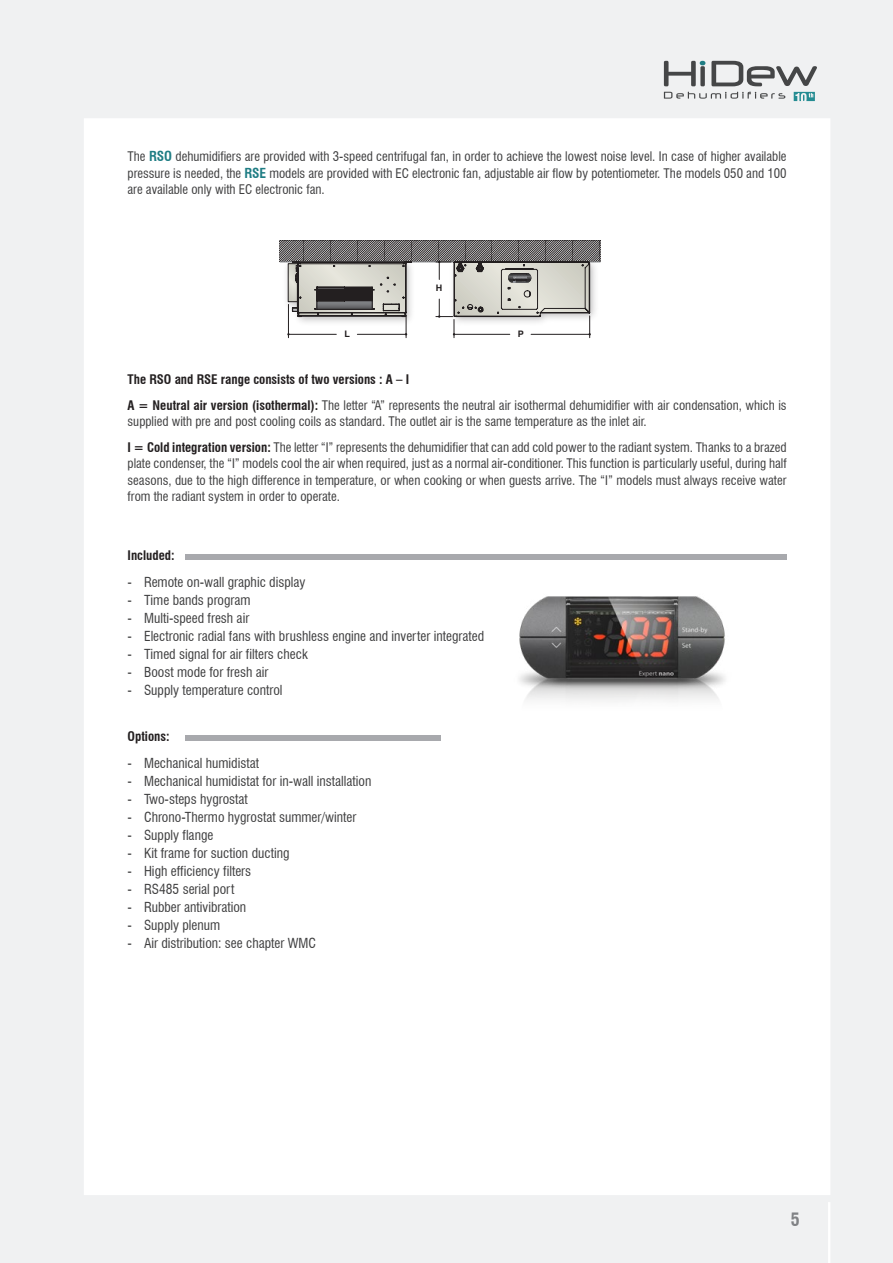
<style>
.page{position:relative;width:893px;height:1263px;background:#f0f1f2}
.page>*{position:absolute;margin:0;border:0;box-sizing:border-box;transform-origin:0 0}
.t1{font:700 condensed 18px "Swiss 721 BT";color:#808285}
.t2{font:condensed 13.5px "Swiss 721 BT";color:#3e3e3f}
.t3{font:condensed 12.9px/16.5px "Swiss 721 BT";color:#3e3e3f}
.t4{font:700 condensed 12.9px "Swiss 721 BT";color:#231f20}
.t5{font:700 9px "Helvetica";color:#231f20}
.s1{font-weight:700;font-size:13.5px;color:#1f7d84}
.s2{font-weight:700;color:#231f20}
</style>
<div class="page">
<div style="left:84px;top:118px;width:746px;height:1077px;background:#fff"></div>
<hr style="left:828px;top:1202px;width:2px;height:61px;background:#fff">
<svg style="left:664px;top:92px;width:121px;height:7px"></svg>
<svg style="left:664px;top:61px;width:41px;height:25px"></svg>
<svg style="left:711px;top:61px;width:106px;height:25px"></svg>
<svg style="left:794px;top:92px;width:21px;height:9px"></svg>
<img style="left:286px;top:270px;width:1px;height:30px">
<svg style="left:280px;top:240px;width:320px;height:22px;background:#706e6e"></svg>
<hr style="left:280px;top:262px;width:320px;height:1px;background:#808285">
<img style="left:290px;top:254px;width:128px;height:7px">
<img style="left:446px;top:254px;width:155px;height:63px">
<svg style="left:287px;top:261px;width:304px;height:77px"></svg>
<div style="left:185px;top:555px;width:602px;height:5px;background:#a8a9ad"></div>
<svg style="left:185px;top:736px;width:255px;height:5px"></svg>
<img style="left:519px;top:596px;width:206px;height:106px">
<p class="t3" style="left:128px;top:148px;width:661px;text-align:justify">The <span class="s1">RSO</span> dehumidifiers are provided with 3-speed centrifugal fan, in order to achieve the lowest noise level. In case of higher available pressure is needed, the <span class="s1">RSE</span> models are provided with EC electronic fan, adjustable air flow by potentiometer. The models 050 and 100 are available only with EC electronic fan.</p>
<p class="t5" style="left:436px;top:281px;width:8px">H</p>
<p class="t5" style="left:344px;top:326px;width:7px">L</p>
<p class="t5" style="left:518px;top:326px;width:7px">P</p>
<p class="t3" style="left:128px;top:367px;width:661px;line-height:25.5px"><span class="s2">The RSO and RSE range consists of two versions : A – I<br>A = Neutral air version (isothermal):</span> The letter “A” represents the neutral air isothermal dehumidifier with air condensation, which is</p>
<p class="t3" style="left:128px;top:409px;width:660px;line-height:25.5px">supplied with pre and post cooling coils as standard. The outlet air is the same temperature as the inlet air.<br><span class="s2">I = Cold integration version:</span> The letter “I” represents the dehumidifier that can add cold power to the radiant system. Thanks to a brazed</p>
<p class="t3" style="left:128px;top:455px;width:661px;text-align:justify">plate condenser, the “I” models cool the air when required, just as a normal air-conditioner. This function is particularly useful, during half seasons, due to the high difference in temperature, or when cooking or when guests arrive. The “I” models must always receive water from the radiant system in order to operate.</p>
<p class="t4" style="left:128px;top:548px;width:49px">Included:</p>
<p class="t2" style="left:128px;top:574px;width:179px">- Remote on-wall graphic display</p>
<p class="t2" style="left:128px;top:592px;width:125px">- Time bands program</p>
<p class="t2" style="left:128px;top:610px;width:123px">- Multi-speed fresh air</p>
<p class="t2" style="left:128px;top:628px;width:358px">- Electronic radial fans with brushless engine and inverter integrated</p>
<p class="t2" style="left:128px;top:646px;width:182px">- Timed signal for air filters check</p>
<p class="t2" style="left:128px;top:664px;width:142px">- Boost mode for fresh air</p>
<p class="t2" style="left:128px;top:682px;width:156px">- Supply temperature control</p>
<p class="t4" style="left:128px;top:729px;width:44px">Options:</p>
<p class="t2" style="left:128px;top:755px;width:133px">- Mechanical humidistat</p>
<p class="t2" style="left:128px;top:773px;width:245px">- Mechanical humidistat for in-wall installation</p>
<p class="t2" style="left:128px;top:791px;width:122px">- Two-steps hygrostat</p>
<p class="t2" style="left:128px;top:809px;width:230px">- Chrono-Thermo hygrostat summer/winter</p>
<p class="t2" style="left:128px;top:827px;width:87px">- Supply flange</p>
<p class="t2" style="left:128px;top:845px;width:163px">- Kit frame for suction ducting</p>
<p class="t2" style="left:128px;top:863px;width:125px">- High efficiency filters</p>
<p class="t2" style="left:128px;top:881px;width:108px">- RS485 serial port</p>
<p class="t2" style="left:128px;top:899px;width:120px">- Rubber antivibration</p>
<p class="t2" style="left:128px;top:917px;width:94px">- Supply plenum</p>
<p class="t2" style="left:128px;top:935px;width:190px">- Air distribution: see chapter WMC</p>
<h1 class="t1" style="left:791px;top:1208px;width:10px">5</h1>
</div>
